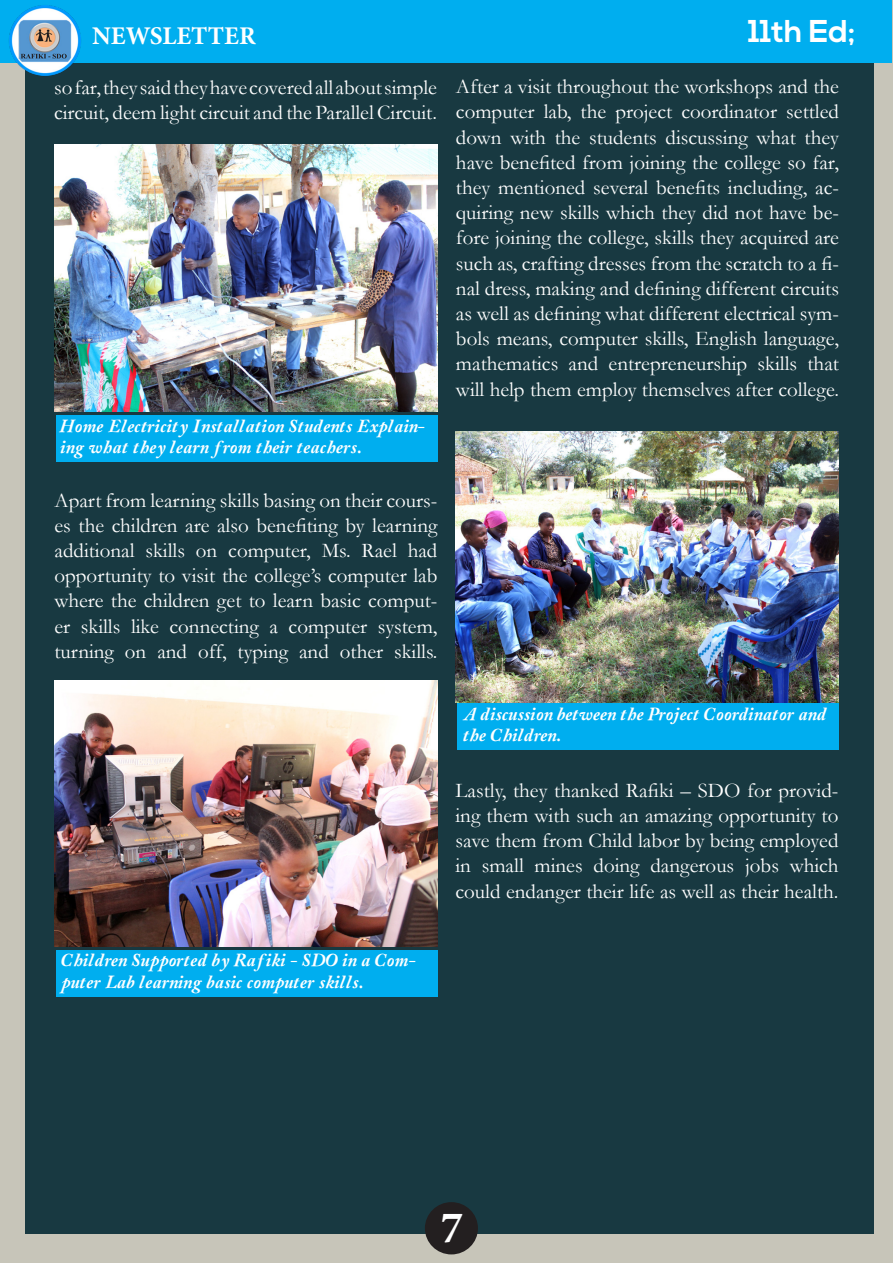
<style>
.page{position:relative;width:893px;height:1263px;background:#c7c5b9}
.page>*{position:absolute;margin:0;border:0;box-sizing:border-box;transform-origin:0 0}
.t1{font:45px "Minion Variable Concept";color:#fff}
.t2{font:700 31.5px "Nexa";color:#fff}
.t3{font:700 25.5px "Minion Pro";color:#fff}
.t4{font:21px/25.2px "Garamond";color:#fff;text-align:justify}
.t5{font:18px/21.6px "Caslon Black SSK Italic";color:#fff}
</style>
<div class="page">
<div style="left:0;top:0;width:891px;height:62px;background:#00aeef"></div>
<div style="left:25px;top:63px;width:848px;height:1170px;background:#183941"></div>
<img style="left:8px;top:5px;width:74px;height:71px">
<img style="left:54px;top:144px;width:383px;height:268px">
<img style="left:455px;top:431px;width:384px;height:272px">
<img style="left:54px;top:680px;width:383px;height:266px">
<div style="left:425px;top:1202px;width:53px;height:52px;background:#231f20;border-radius:50%"></div>
<div style="left:56px;top:415px;width:381px;height:47px;background:#00aeef"></div>
<div style="left:56px;top:950px;width:381px;height:46px;background:#00aeef"></div>
<div style="left:457px;top:703px;width:382px;height:47px;background:#00aeef"></div>
<p class="t3" style="left:92px;top:18px;width:165px">NEWSLETTER</p>
<p class="t2" style="left:748px;top:13px;width:109px">11th Ed;</p>
<p class="t4" style="left:54px;top:74px;width:384px">so far, they said they have covered all about simple circuit, deem light circuit and the Parallel Circuit.</p>
<p class="t4" style="left:456px;top:74px;width:385px">After a visit throughout the workshops and the computer lab, the project coordinator settled down with the students discussing what they have benefited from joining the college so far, they mentioned several benefits including, ac&shy;quiring new skills which they did not have be&shy;fore joining the college, skills they acquired are such as, crafting dresses from the scratch to a fi&shy;nal dress, making and defining different circuits as well as defining what different electrical sym&shy;bols means, computer skills, English language, mathematics and entrepreneurship skills that will help them employ themselves after college.</p>
<p class="t5" style="left:61px;top:415px;width:366px">Home Electricity Installation Students Explain&shy;ing what they learn from their teachers.</p>
<p class="t4" style="left:54px;top:487px;width:385px">Apart from learning skills basing on their cours&shy;es the children are also benefiting by learning additional skills on computer, Ms. Rael had opportunity to visit the college’s computer lab where the children get to learn basic comput&shy;er skills like connecting a computer system, turning on and off, typing and other skills.</p>
<p class="t5" style="left:463px;top:703px;width:365px">A discussion between the Project Coordinator and the Children.</p>
<p class="t4" style="left:455px;top:777px;width:384px">Lastly, they thanked Rafiki – SDO for provid&shy;ing them with such an amazing opportunity to save them from Child labor by being employed in small mines doing dangerous jobs which could endanger their life as well as their health.</p>
<p class="t5" style="left:62px;top:950px;width:356px">Children Supported by Rafiki - SDO in a Com&shy;puter Lab learning basic computer skills.</p>
<p class="t1" style="left:440px;top:1196px;width:23px">7</p>
</div>
